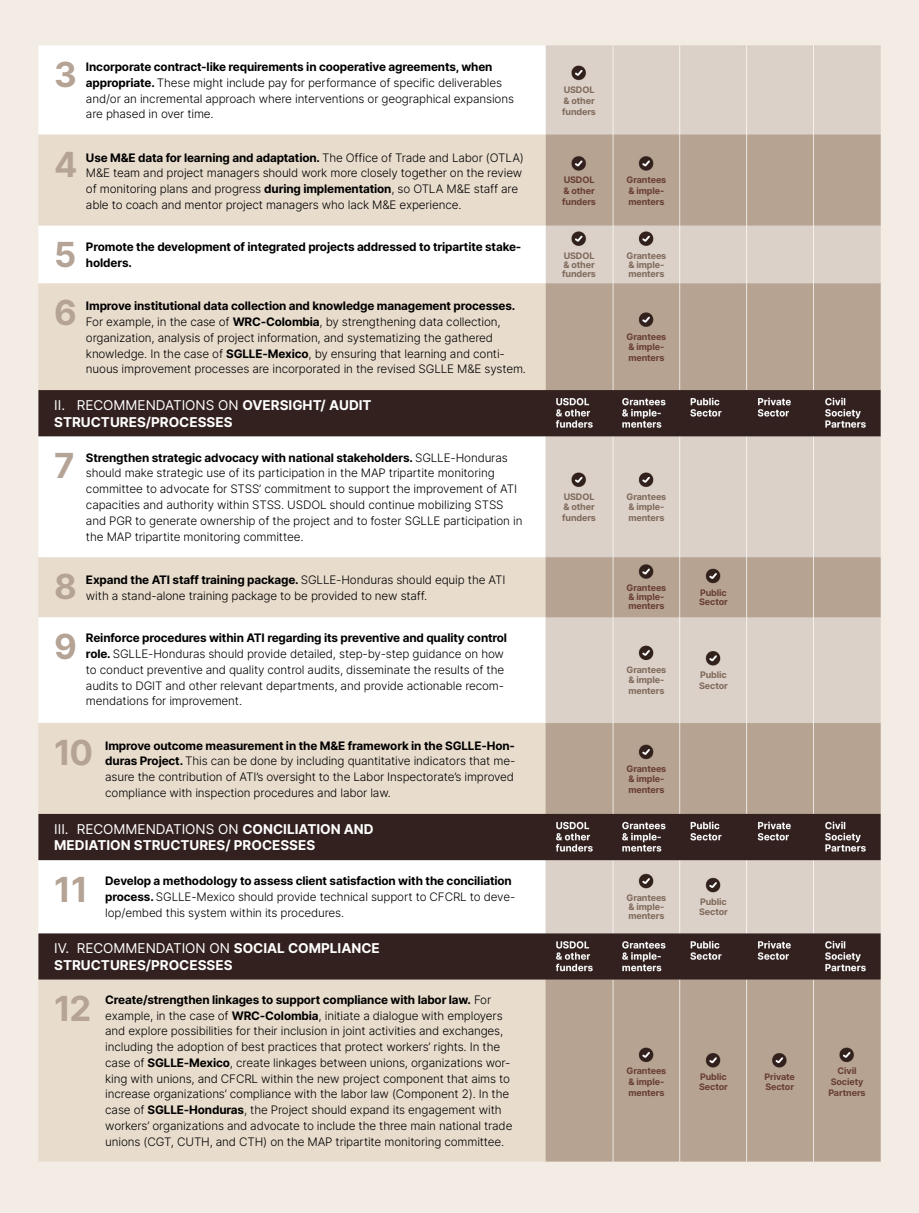
<style>
.page{position:relative;width:919px;height:1213px;background:#fff}
.page>*{position:absolute;margin:0;border:0;box-sizing:border-box;transform-origin:0 0}
.t1{font:700 34.5px "Inter";color:#b5a395}
.t2{font:700 13.5px/16.5px "Inter";color:#fff}
.t3{font:300 11.7px/15.8px "Inter";letter-spacing:-.01em;color:#000}
.t4{font:700 11.7px/15.8px "Inter";letter-spacing:-.01em;color:#000}
.t5{font:700 9px/10.8px "Inter";letter-spacing:-.01em;color:#683e32}
.t6{font:700 9px/10.8px "Inter";letter-spacing:-.01em;color:#806a5c}
.s1{font-weight:700}
.s2{font-weight:400}
</style>
<div class="page">
<img style="left:0;top:0;width:918px;height:1212px">
<h1 class="t1" style="left:54px;top:50px;width:24px">3</h1>
<p class="t3" style="left:86px;top:59px;width:429px"><span class="s1">Incorporate contract-like requirements in cooperative agreements, when appropriate.</span> These might include pay for performance of specific deliverables and/or an incremental approach where interventions or geographical expansions are phased in over time.</p>
<h1 class="t1" style="left:54px;top:139px;width:25px">4</h1>
<p class="t3" style="left:86px;top:149px;width:439px"><span class="s1">Use M&amp;E data for learning and adaptation.</span> The Office of Trade and Labor (OTLA)<br>M&amp;E team and project managers should work more closely together on the review of monitoring plans and progress <span class="s1">during implementation</span>, so OTLA M&amp;E staff are able to coach and mentor project managers who lack M&amp;E experience.</p>
<p class="t6" style="left:562px;top:84px;width:35px">USDOL &amp; other funders</p>
<p class="t5" style="left:562px;top:174px;width:35px">USDOL &amp; other funders</p>
<p class="t5" style="left:626px;top:174px;width:41px">Grantees &amp; imple&shy;menters</p>
<h1 class="t1" style="left:54px;top:230px;width:24px">5</h1>
<p class="t4" style="left:86px;top:238px;width:437px">Promote the development of integrated projects addressed to tripartite stake&shy;holders.</p>
<p class="t6" style="left:562px;top:251px;width:35px;line-height:9px">USDOL &amp; other funders</p>
<p class="t6" style="left:626px;top:251px;width:41px;line-height:9px">Grantees &amp; imple&shy;menters</p>
<h1 class="t1" style="left:54px;top:287px;width:24px">6</h1>
<p class="t3" style="left:86px;top:298px;width:441px"><span class="s1">Improve institutional data collection and knowledge management processes.<br></span>For example, in the case of <span class="s1">WRC-Colombia</span>, by strengthening data collection, organization, analysis of project information, and systematizing the gathered knowledge. In the case of <span class="s1">SGLLE-Mexico</span>, by ensuring that learning and conti&shy;nuous improvement processes are incorporated in the revised SGLLE M&amp;E system.</p>
<p class="t5" style="left:626px;top:331px;width:41px">Grantees &amp; imple&shy;menters</p>
<p class="t2" style="left:54px;top:397px;width:319px"><span class="s2">II. RECOMMENDATIONS ON</span> OVERSIGHT/ AUDIT<br>STRUCTURES/PROCESSES</p>
<h1 class="t1" style="left:54px;top:440px;width:22px">7</h1>
<p class="t3" style="left:86px;top:449px;width:438px"><span class="s1">Strengthen strategic advocacy with national stakeholders.</span> SGLLE-Honduras should make strategic use of its participation in the MAP tripartite monitoring committee to advocate for STSS’ commitment to support the improvement of ATI capacities and authority within STSS. USDOL should continue mobilizing STSS and PGR to generate ownership of the project and to foster SGLLE participation in the MAP tripartite monitoring committee.</p>
<p class="t6" style="left:562px;top:490px;width:35px">USDOL &amp; other funders</p>
<p class="t6" style="left:626px;top:490px;width:41px">Grantees &amp; imple&shy;menters</p>
<h1 class="t1" style="left:54px;top:561px;width:24px">8</h1>
<p class="t3" style="left:86px;top:571px;width:421px"><span class="s1">Expand the ATI staff training package.</span> SGLLE-Honduras should equip the ATI with a stand-alone training package to be provided to new staff.</p>
<p class="t5" style="left:626px;top:583px;width:41px;line-height:9px">Grantees &amp; imple&shy;menters</p>
<p class="t5" style="left:699px;top:587px;width:30px;line-height:9px">Public<br>Sector</p>
<h1 class="t1" style="left:54px;top:621px;width:24px">9</h1>
<p class="t3" style="left:86px;top:630px;width:422px"><span class="s1">Reinforce procedures within ATI regarding its preventive and quality control role.</span> SGLLE-Honduras should provide detailed, step-by-step guidance on how to conduct preventive and quality control audits, disseminate the results of the audits to DGIT and other relevant departments, and provide actionable recom&shy;mendations for improvement.</p>
<p class="t6" style="left:626px;top:663px;width:41px">Grantees &amp; imple&shy;menters</p>
<p class="t6" style="left:699px;top:669px;width:30px">Public<br>Sector</p>
<h1 class="t1" style="left:54px;top:727px;width:40px">10</h1>
<p class="t3" style="left:105px;top:737px;width:411px;text-align:justify"><span class="s1">Improve outcome measurement in the M&amp;E framework in the SGLLE-Hon&shy;duras Project.</span> This can be done by including quantitative indicators that me&shy;asure the contribution of ATI’s oversight to the Labor Inspectorate’s improved compliance with inspection procedures and labor law.</p>
<p class="t2" style="left:54px;top:820px;width:321px"><span class="s2">III. RECOMMENDATIONS ON</span> CONCILIATION AND<br>MEDIATION STRUCTURES/ PROCESSES</p>
<h1 class="t1" style="left:54px;top:863px;width:35px">11</h1>
<p class="t3" style="left:105px;top:872px;width:411px"><span class="s1">Develop a methodology to assess client satisfaction with the conciliation process.</span> SGLLE-Mexico should provide technical support to CFCRL to deve&shy;lop/embed this system within its procedures.</p>
<p class="t2" style="left:54px;top:939px;width:327px"><span class="s2">IV. RECOMMENDATION ON</span> SOCIAL COMPLIANCE<br>STRUCTURES/PROCESSES</p>
<h1 class="t1" style="left:54px;top:983px;width:38px">12</h1>
<p class="t3" style="left:105px;top:991px;width:408px"><span class="s1">Create/strengthen linkages to support compliance with labor law.</span> For example, in the case of <span class="s1">WRC-Colombia</span>, initiate a dialogue with employers and explore possibilities for their inclusion in joint activities and exchanges, including the adoption of best practices that protect workers’ rights. In the case of <span class="s1">SGLLE-Mexico</span>, create linkages between unions, organizations wor&shy;king with unions, and CFCRL within the new project component that aims to increase organizations’ compliance with the labor law (Component 2). In the case of <span class="s1">SGLLE-Honduras</span>, the Project should expand its engagement with workers’ organizations and advocate to include the three main national trade unions (CGT, CUTH, and CTH) on the MAP tripartite monitoring committee.</p>
<p class="t5" style="left:626px;top:762px;width:41px">Grantees &amp; imple&shy;menters</p>
<p class="t6" style="left:626px;top:892px;width:41px;line-height:9px">Grantees &amp; imple&shy;menters</p>
<p class="t6" style="left:699px;top:895px;width:30px">Public<br>Sector</p>
<p class="t5" style="left:626px;top:1065px;width:41px">Grantees &amp; imple&shy;menters</p>
<p class="t5" style="left:699px;top:1070px;width:30px">Public<br>Sector</p>
<p class="t5" style="left:764px;top:1070px;width:32px">Private<br>Sector</p>
<p class="t5" style="left:828px;top:1065px;width:39px;text-align:center">Civil<br>Society<br>Partners</p>
</div>
